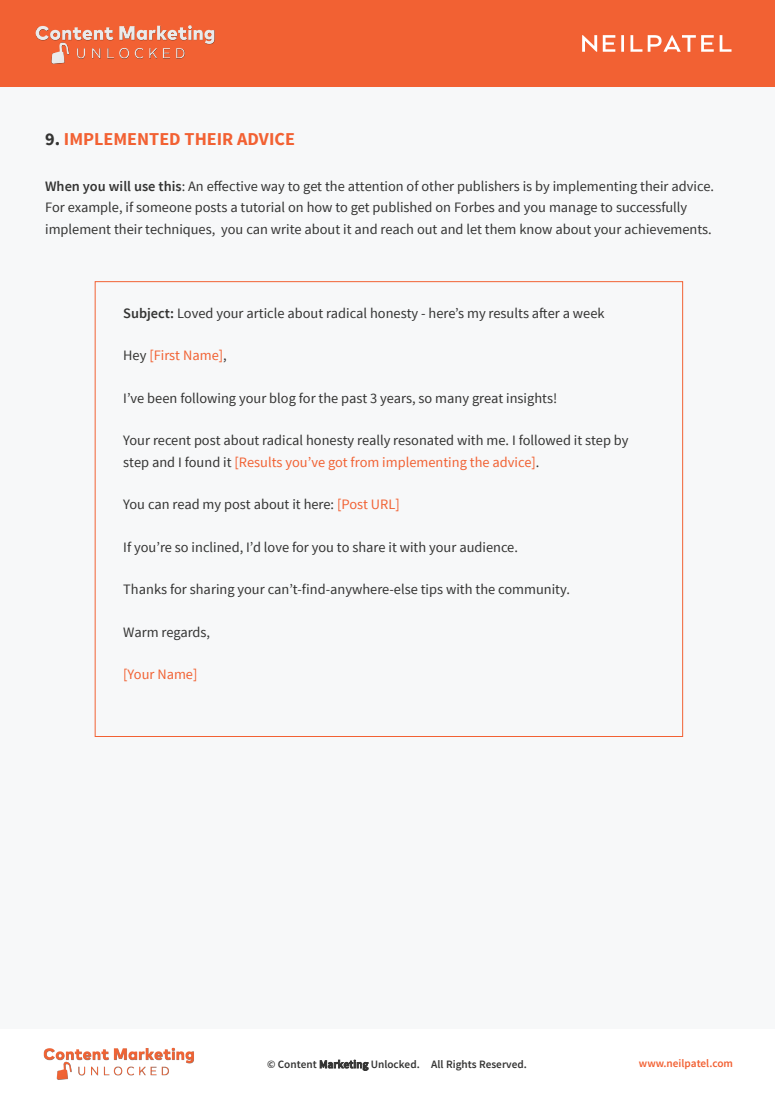
<style>
.page{position:relative;width:775px;height:1096px;background:#f7f8f9}
.page>*{position:absolute;margin:0;border:0;box-sizing:border-box;transform-origin:0 0}
.t1{font:700 18.12px "Source Sans Pro";color:#f26133}
.t2{font:14.38px/21.2px "Source Sans Pro";color:#343433}
.t3{font:14.38px "Source Sans Pro";color:#f16234}
.t4{font:600 11.25px "Source Sans Pro";color:#343433}
.t5{font:600 11.25px "Source Sans Pro";color:#f26133}
.s1{color:#343433}
.s2{font-weight:600}
.s3{color:#f16234}
</style>
<div class="page">
<div style="left:0;top:0;width:775px;height:87px;background:#f26133"></div>
<svg style="left:582px;top:35px;width:15px;height:17px"></svg>
<svg style="left:603px;top:35px;width:12px;height:17px"></svg>
<svg style="left:648px;top:35px;width:66px;height:17px"></svg>
<svg style="left:631px;top:35px;width:11px;height:17px"></svg>
<svg style="left:720px;top:35px;width:12px;height:17px"></svg>
<svg style="left:621px;top:35px;width:3px;height:17px"></svg>
<div style="left:0;top:1029px;width:775px;height:67px;background:#fff"></div>
<img style="left:35px;top:25px;width:180px;height:39px">
<img style="left:43px;top:1047px;width:151px;height:33px">
<p class="t1" style="left:45px;top:128px;width:251px"><span class="s1">9.</span> IMPLEMENTED THEIR ADVICE</p>
<p class="t2" style="left:45px;top:176px;width:670px"><span class="s2">When you will use this</span>: An effective way to get the attention of other publishers is by implementing their advice.<br>For example, if someone posts a tutorial on how to get published on Forbes and you manage to successfully implement their techniques, you can write about it and reach out and let them know about your achievements.</p>
<p class="t2" style="left:123px;top:303px;width:483px"><span class="s2">Subject:</span> Loved your article about radical honesty - here’s my results after a week</p>
<p class="t3" style="left:123px;top:347px;width:105px"><span class="s1">Hey</span> [First Name]<span class="s1">,</span></p>
<p class="t2" style="left:123px;top:388px;width:435px">I’ve been following your blog for the past 3 years, so many great insights!</p>
<p class="t2" style="left:123px;top:430px;width:507px">Your recent post about radical honesty really resonated with me. I followed it step by step and I found it <span class="s3">[Results you’ve got from implementing the advice]</span>.</p>
<p class="t2" style="left:123px;top:494px;width:278px">You can read my post about it here: <span class="s3">[Post URL]</span></p>
<p class="t2" style="left:123px;top:536px;width:396px">If you’re so inclined, I’d love for you to share it with your audience.</p>
<p class="t2" style="left:123px;top:579px;width:448px">Thanks for sharing your can’t-find-anywhere-else tips with the community.</p>
<p class="t2" style="left:123px;top:621px;width:88px">Warm regards,</p>
<p class="t3" style="left:123px;top:665px;width:76px">[Your Name]</p>
<p class="t4" style="left:267px;top:1057px;width:261px">© Content Marketing Unlocked. All Rights Reserved.</p>
<p class="t5" style="left:639px;top:1056px;width:96px">www.neilpatel.com</p>
</div>
